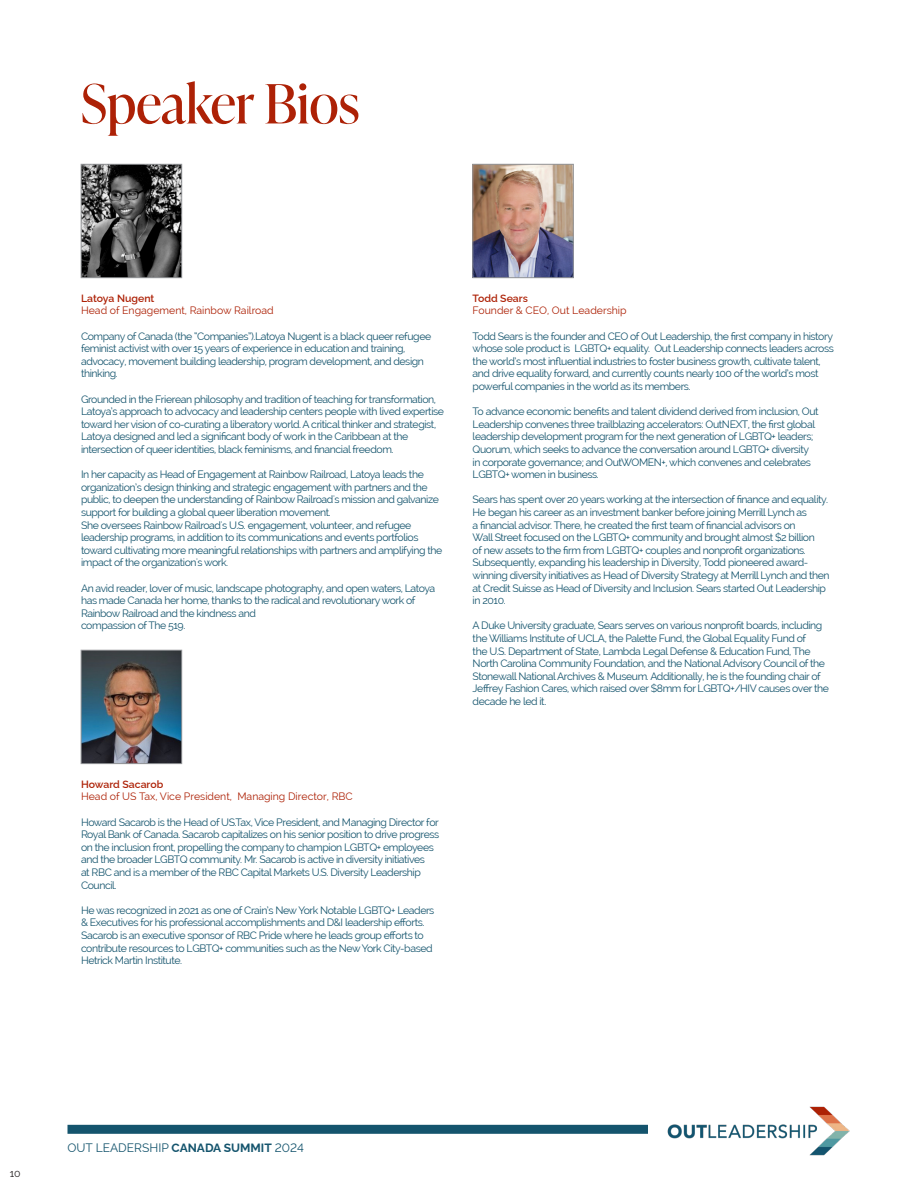
<style>
.page{position:relative;width:918px;height:1188px;background:#fff}
.page>*{position:absolute;margin:0;border:0;box-sizing:border-box;transform-origin:0 0}
.t1{font:54px "Ivy Presto Display";color:#ad2106}
.t2{font:12px "Raleway";color:#14546d}
.t3{font:10.5px/12.6px "Raleway";letter-spacing:-.04em;color:#14546d}
.t4{font:10.5px "Raleway";color:#ad2106}
.t5{font:600 10.5px "Raleway";color:#ad2106}
.t6{font:10.5px "Raleway";color:#231f20}
.s1{font-weight:700}
</style>
<div class="page">
<div style="left:68px;top:1125px;width:580px;height:9px;background:#14546d"></div>
<img style="left:667px;top:1106px;width:183px;height:50px">
<img style="left:83px;top:166px;width:97px;height:110px">
<div style="left:81px;top:164px;width:101px;height:114px;border:1px solid #939598"></div>
<img style="left:475px;top:166px;width:96px;height:110px">
<div style="left:473px;top:164px;width:100px;height:114px;border:1px solid #939598"></div>
<img style="left:83px;top:652px;width:97px;height:110px">
<div style="left:81px;top:650px;width:101px;height:114px;border:1px solid #939598"></div>
<p class="t1" style="left:81px;top:65px;width:280px">Speaker Bios</p>
<p class="t5" style="left:81px;top:290px;width:75px">Latoya Nugent</p>
<p class="t4" style="left:81px;top:305px;width:194px">Head of Engagement, Rainbow Railroad</p>
<p class="t3" style="left:81px;top:330px;width:352px">Company of Canada (the “Companies”).Latoya Nugent is a black queer refugee feminist activist with over 15 years of experience in education and training, advocacy, movement building leadership, program development, and design thinking.</p>
<p class="t3" style="left:81px;top:393px;width:365px">Grounded in the Frierean philosophy and tradition of teaching for transformation, Latoya’s approach to advocacy and leadership centers people with lived expertise toward her vision of co-curating a liberatory world. A critical thinker and strategist, Latoya designed and led a significant body of work in the Caribbean at the intersection of queer identities, black feminisms, and financial freedom.</p>
<p class="t3" style="left:81px;top:468px;width:359px">In her capacity as Head of Engagement at Rainbow Railroad, Latoya leads the organization’s design thinking and strategic engagement with partners and the public, to deepen the understanding of Rainbow Railroad's mission and galvanize support for building a global queer liberation movement.</p>
<p class="t3" style="left:81px;top:519px;width:363px">She oversees Rainbow Railroad's U.S. engagement, volunteer, and refugee leadership programs, in addition to its communications and events portfolios toward cultivating more meaningful relationships with partners and amplifying the impact of the organization's work.</p>
<p class="t3" style="left:81px;top:582px;width:356px">An avid reader, lover of music, landscape photography, and open waters, Latoya has made Canada her home, thanks to the radical and revolutionary work of<br>Rainbow Railroad and the kindness and</p>
<p class="t3" style="left:81px;top:619px;width:106px">compassion of The 519.</p>
<p class="t5" style="left:473px;top:290px;width:57px">Todd Sears</p>
<p class="t4" style="left:473px;top:305px;width:155px">Founder &amp; CEO, Out Leadership</p>
<p class="t3" style="left:473px;top:330px;width:363px">Todd Sears is the founder and CEO of Out Leadership, the first company in history whose sole product is LGBTQ+ equality. Out Leadership connects leaders across the world’s most influential industries to foster business growth, cultivate talent, and drive equality forward, and currently counts nearly 100 of the world’s most powerful companies in the world as its members.</p>
<p class="t3" style="left:473px;top:405px;width:348px">To advance economic benefits and talent dividend derived from inclusion, Out Leadership convenes three trailblazing accelerators: OutNEXT, the first global leadership development program for the next generation of LGBTQ+ leaders; Quorum, which seeks to advance the conversation around LGBTQ+ diversity in corporate governance; and OutWOMEN+, which convenes and celebrates LGBTQ+ women in business.</p>
<p class="t3" style="left:473px;top:493px;width:358px">Sears has spent over 20 years working at the intersection of finance and equality.<br>He began his career as an investment banker before joining Merrill Lynch as<br>a financial advisor. There, he created the first team of financial advisors on<br>Wall Street focused on the LGBTQ+ community and brought almost $2 billion<br>of new assets to the firm from LGBTQ+ couples and nonprofit organizations.<br>Subsequently, expanding his leadership in Diversity, Todd pioneered award&shy;winning diversity initiatives as Head of Diversity Strategy at Merrill Lynch and then at Credit Suisse as Head of Diversity and Inclusion. Sears started Out Leadership in 2010.</p>
<p class="t3" style="left:473px;top:619px;width:358px">A Duke University graduate, Sears serves on various nonprofit boards, including the Williams Institute of UCLA, the Palette Fund, the Global Equality Fund of<br>the U.S. Department of State, Lambda Legal Defense &amp; Education Fund, The North Carolina Community Foundation, and the National Advisory Council of the Stonewall National Archives &amp; Museum. Additionally, he is the founding chair of Jeffrey Fashion Cares, which raised over $8mm for LGBTQ+/HIV causes over the decade he led it.</p>
<p class="t5" style="left:81px;top:776px;width:84px">Howard Sacarob</p>
<p class="t4" style="left:81px;top:791px;width:273px">Head of US Tax, Vice President, Managing Director, RBC</p>
<p class="t3" style="left:81px;top:816px;width:360px">Howard Sacarob is the Head of US.Tax, Vice President, and Managing Director for Royal Bank of Canada. Sacarob capitalizes on his senior position to drive progress on the inclusion front, propelling the company to champion LGBTQ+ employees and the broader LGBTQ community. Mr. Sacarob is active in diversity initiatives<br>at RBC and is a member of the RBC Capital Markets U.S. Diversity Leadership Council.</p>
<p class="t3" style="left:81px;top:904px;width:355px">He was recognized in 2021 as one of Crain’s New York Notable LGBTQ+ Leaders &amp; Executives for his professional accomplishments and D&amp;I leadership efforts.<br>Sacarob is an executive sponsor of RBC Pride where he leads group efforts to contribute resources to LGBTQ+ communities such as the New York City-based Hetrick Martin Institute.</p>
<p class="t6" style="left:10px;top:1167px;width:12px">10</p>
<p class="t2" style="left:68px;top:1141px;width:238px">OUT LEADERSHIP <span class="s1">CANADA SUMMIT</span> 2024</p>
</div>
